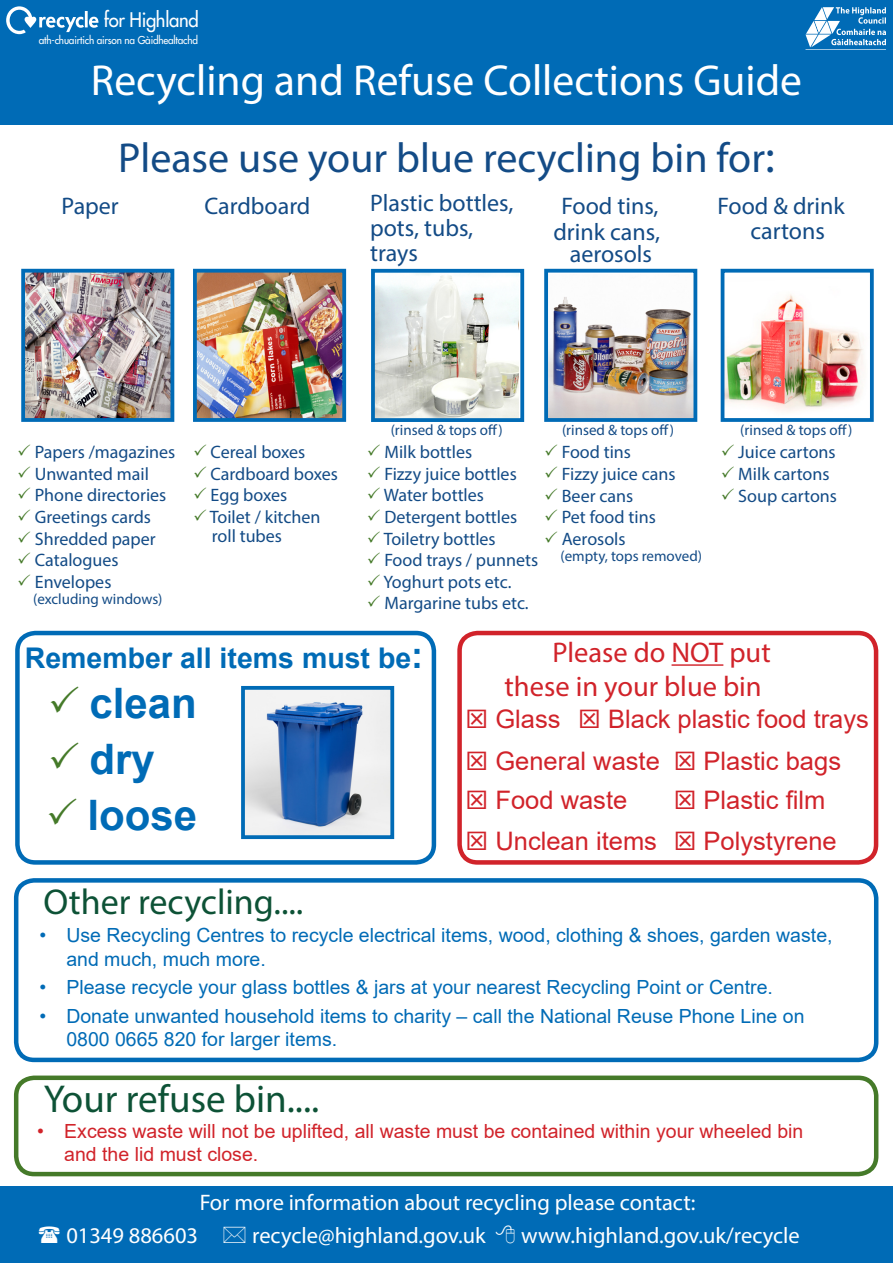
<style>
.page{position:relative;width:893px;height:1263px;background:#fff}
.page>*{position:absolute;margin:0;border:0;box-sizing:border-box;transform-origin:0 0}
.t1{font:43.5px "Myriad Pro";color:#fff}
.t2{font:42px "Myriad Pro";color:#134b86}
.t3{font:700 42px "Arial";color:#006bb6}
.t4{font:39px "Myriad Pro";color:#0d5236}
.t5{font:36px "Myriad Pro";color:#0d5236}
.t6{font:28.5px "Myriad Pro";color:#d1232a}
.t7{font:700 28.5px "Arial";color:#006bb6}
.t8{font:25.5px "Arial";color:#d1232a}
.t9{font:24px "Myriad Pro";color:#134b86}
.t10{font:22.5px "Myriad Pro";color:#fff}
.t11{font:500 19.65px "Futura Std";letter-spacing:-.02em;color:#fff;scale:.94 1}
.t12{font:19.5px/23.4px "Arial";color:#006bb6}
.t13{font:19.5px/23.4px "Arial";color:#d1232a}
.t14{font:18px "Myriad Pro";color:#134b86}
.t15{font:15px "Myriad Pro";color:#134b86}
.t16{font:500 10.65px "Futura Std";letter-spacing:-.02em;color:#fff;scale:.94 1}
.s1{font-size:46.5px}
.s2{font-size:36px}
</style>
<div class="page">
<div style="left:0;top:1186px;width:893px;height:77px;background:#006bb6"></div>
<div style="left:0;top:0;width:893px;height:125px;background:#006bb6"></div>
<svg style="left:805px;top:7px;width:81px;height:43px"></svg>
<svg style="left:6px;top:6px;width:92px;height:28px"></svg>
<div style="left:14px;top:1075px;width:864px;height:101px;border:4px solid #457a29;border-radius:18px"></div>
<div style="left:14px;top:878px;width:864px;height:184px;border:4px solid #006bb6;border-radius:18px"></div>
<div style="left:15px;top:631px;width:421px;height:234px;border:4px solid #006bb6;border-radius:18px"></div>
<img style="left:246px;top:691px;width:143px;height:143px">
<div style="left:241px;top:686px;width:153px;height:153px;border:4px solid #006bb6"></div>
<img style="left:726px;top:294px;width:138px;height:118px">
<div style="left:721px;top:269px;width:153px;height:153px;border:4px solid #006bb6"></div>
<img style="left:376px;top:274px;width:143px;height:143px">
<div style="left:371px;top:269px;width:153px;height:153px;border:4px solid #006bb6"></div>
<img style="left:549px;top:297px;width:143px;height:120px">
<div style="left:544px;top:269px;width:153px;height:153px;border:4px solid #006bb6"></div>
<img style="left:26px;top:274px;width:143px;height:143px">
<div style="left:21px;top:269px;width:153px;height:153px;border:4px solid #006bb6"></div>
<img style="left:198px;top:274px;width:143px;height:143px">
<div style="left:193px;top:269px;width:153px;height:153px;border:4px solid #006bb6"></div>
<div style="left:457px;top:631px;width:421px;height:234px;border:4px solid #d1232a;border-radius:18px"></div>
<hr style="left:671px;top:664px;width:52px;height:2px;background:#d1232a">
<p class="t11" style="left:104px;top:8px;width:102px">for Highland</p>
<p class="t16" style="left:39px;top:34px;width:171px">ath-chuairtich airson na Gàidhealtachd</p>
<p class="t1" style="left:91px;top:54px;width:713px">Recycling and Refuse Collections Guide</p>
<p class="t2" style="left:118px;top:132px;width:658px">Please use your blue recycling bin for<span class="s1">:</span></p>
<p class="t9" style="left:370px;top:189px;width:145px">Plastic bottles,</p>
<p class="t9" style="left:370px;top:213px;width:105px">pots, tubs,</p>
<p class="t9" style="left:370px;top:238px;width:49px">trays</p>
<p class="t9" style="left:562px;top:191px;width:99px">Food tins,</p>
<p class="t9" style="left:553px;top:217px;width:108px">drink cans,</p>
<p class="t9" style="left:62px;top:191px;width:59px">Paper</p>
<p class="t9" style="left:204px;top:191px;width:108px">Cardboard</p>
<p class="t9" style="left:717px;top:191px;width:129px">Food &amp; drink</p>
<p class="t9" style="left:750px;top:217px;width:76px">cartons</p>
<p class="t9" style="left:570px;top:240px;width:84px">aerosols</p>
<p class="t14" style="left:35px;top:441px;width:142px">Papers /magazines</p>
<p class="t14" style="left:35px;top:463px;width:116px">Unwanted mail</p>
<p class="t14" style="left:35px;top:484px;width:133px">Phone directories</p>
<p class="t14" style="left:35px;top:506px;width:118px">Greetings cards</p>
<p class="t14" style="left:35px;top:527px;width:122px">Shredded paper</p>
<p class="t14" style="left:35px;top:549px;width:85px">Catalogues</p>
<p class="t14" style="left:35px;top:571px;width:78px">Envelopes</p>
<p class="t15" style="left:33px;top:590px;width:131px">(excluding windows)</p>
<p class="t14" style="left:211px;top:441px;width:96px">Cereal boxes</p>
<p class="t14" style="left:211px;top:463px;width:129px">Cardboard boxes</p>
<p class="t14" style="left:211px;top:484px;width:78px">Egg boxes</p>
<p class="t14" style="left:210px;top:506px;width:112px">Toilet / kitchen</p>
<p class="t14" style="left:212px;top:525px;width:72px">roll tubes</p>
<p class="t15" style="left:391px;top:421px;width:113px">(rinsed &amp; tops off)</p>
<p class="t15" style="left:562px;top:421px;width:113px">(rinsed &amp; tops off)</p>
<p class="t15" style="left:740px;top:421px;width:113px">(rinsed &amp; tops off)</p>
<p class="t14" style="left:562px;top:441px;width:71px">Food tins</p>
<p class="t14" style="left:562px;top:463px;width:115px">Fizzy juice cans</p>
<p class="t14" style="left:562px;top:484px;width:73px">Beer cans</p>
<p class="t14" style="left:562px;top:506px;width:95px">Pet food tins</p>
<p class="t14" style="left:562px;top:528px;width:65px">Aerosols</p>
<p class="t15" style="left:560px;top:547px;width:143px">(empty, tops removed)</p>
<p class="t14" style="left:384px;top:441px;width:89px">Milk bottles</p>
<p class="t14" style="left:384px;top:463px;width:134px">Fizzy juice bottles</p>
<p class="t14" style="left:384px;top:484px;width:102px">Water bottles</p>
<p class="t14" style="left:384px;top:506px;width:134px">Detergent bottles</p>
<p class="t14" style="left:384px;top:527px;width:114px">Toiletry bottles</p>
<p class="t14" style="left:384px;top:549px;width:155px">Food trays / punnets</p>
<p class="t14" style="left:384px;top:571px;width:129px">Yoghurt pots etc.</p>
<p class="t14" style="left:384px;top:592px;width:146px">Margarine tubs etc.</p>
<p class="t14" style="left:738px;top:441px;width:99px">Juice cartons</p>
<p class="t14" style="left:738px;top:463px;width:93px">Milk cartons</p>
<p class="t14" style="left:738px;top:484px;width:100px">Soup cartons</p>
<p class="t7" style="left:25px;top:638px;width:400px">Remember all items must be<span class="s2">:</span></p>
<p class="t3" style="left:89px;top:674px;width:109px">clean</p>
<p class="t3" style="left:89px;top:729px;width:67px">dry</p>
<p class="t3" style="left:87px;top:785px;width:111px">loose</p>
<p class="t5" style="left:43px;top:879px;width:261px">Other recycling....</p>
<p class="t6" style="left:552px;top:635px;width:220px">Please do NOT put</p>
<p class="t6" style="left:504px;top:669px;width:259px">these in your blue bin</p>
<p class="t8" style="left:495px;top:701px;width:67px">Glass</p>
<p class="t8" style="left:608px;top:702px;width:262px">Black plastic food trays</p>
<p class="t8" style="left:495px;top:744px;width:166px">General waste</p>
<p class="t8" style="left:495px;top:782px;width:133px">Food waste</p>
<p class="t8" style="left:495px;top:823px;width:163px">Unclean items</p>
<p class="t8" style="left:704px;top:744px;width:139px">Plastic bags</p>
<p class="t8" style="left:704px;top:782px;width:123px">Plastic film</p>
<p class="t8" style="left:704px;top:823px;width:135px">Polystyrene</p>
<p class="t12" style="left:66px;top:924px;width:768px;text-indent:-27px">• Use Recycling Centres to recycle electrical items, wood, clothing &amp; shoes, garden waste, and much, much more.</p>
<p class="t12" style="left:39px;top:975px;width:735px">• Please recycle your glass bottles &amp; jars at your nearest Recycling Point or Centre.</p>
<p class="t12" style="left:66px;top:1004px;width:740px;text-indent:-27px">• Donate unwanted household items to charity – call the National Reuse Phone Line on<br>0800 0665 820 for larger items.</p>
<p class="t4" style="left:44px;top:1075px;width:277px">Your refuse bin....</p>
<p class="t13" style="left:64px;top:1119px;width:741px;text-indent:-27px">• Excess waste will not be uplifted, all waste must be contained within your wheeled bin and the lid must close.</p>
<p class="t10" style="left:200px;top:1189px;width:497px">For more information about recycling please contact:</p>
<p class="t10" style="left:66px;top:1221px;width:133px">01349 886603</p>
<p class="t10" style="left:252px;top:1221px;width:235px">recycle@highland.gov.uk</p>
<p class="t10" style="left:521px;top:1221px;width:280px">www.highland.gov.uk/recycle</p>
</div>
